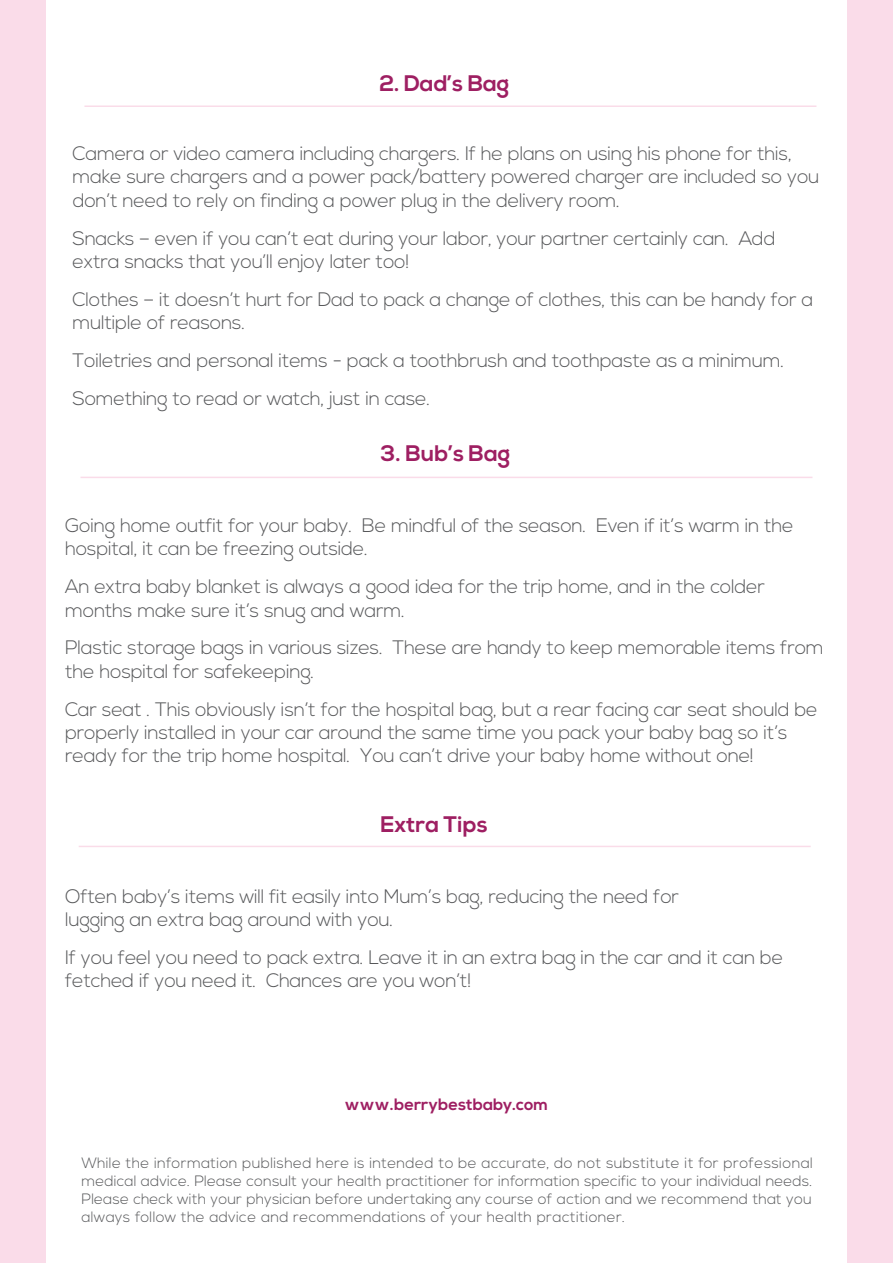
<style>
.page{position:relative;width:893px;height:1263px;background:#fff}
.page>*{position:absolute;margin:0;border:0;box-sizing:border-box;transform-origin:0 0}
.t1{font:700 22.5px "Nexa";color:#9e1f62}
.t2{font:300 19.5px/23.4px "Nexa";letter-spacing:-.015em;color:#57585a}
.t3{font:700 16.5px "Nexa";color:#9e1f62}
.t4{font:300 15px/18px "Nexa";letter-spacing:.02em;color:#57585a;text-align:justify}
</style>
<div class="page">
<div style="left:0;top:0;width:45px;height:1263px;background:#fadce9"></div>
<div style="left:848px;top:0;width:45px;height:1263px;background:#fadce9"></div>
<hr style="left:84px;top:105px;width:732px;height:2px;background:#fadce9">
<hr style="left:80px;top:477px;width:732px;height:1px;background:#fadce9">
<hr style="left:79px;top:846px;width:732px;height:1px;background:#fadce9">
<p class="t1" style="left:379px;top:70px;width:131px">2. Dad’s Bag</p>
<p class="t2" style="left:73px;top:142px;width:748px">Camera or video camera including chargers. If he plans on using his phone for this, make sure chargers and a power pack/battery powered charger are included so you don’t need to rely on finding a power plug in the delivery room.</p>
<p class="t2" style="left:73px;top:227px;width:704px">Snacks – even if you can’t eat during your labor, your partner certainly can. Add extra snacks that you’ll enjoy later too!</p>
<p class="t2" style="left:73px;top:288px;width:742px">Clothes – it doesn’t hurt for Dad to pack a change of clothes, this can be handy for a multiple of reasons.</p>
<p class="t2" style="left:73px;top:342px;width:713px;line-height:37.8px">Toiletries and personal items - pack a toothbrush and toothpaste as a minimum.<br>Something to read or watch, just in case.</p>
<p class="t1" style="left:381px;top:440px;width:131px">3. Bub’s Bag</p>
<p class="t2" style="left:65px;top:514px;width:730px">Going home outfit for your baby. Be mindful of the season. Even if it’s warm in the hospital, it can be freezing outside.</p>
<p class="t2" style="left:65px;top:576px;width:701px">An extra baby blanket is always a good idea for the trip home, and in the colder months make sure it’s snug and warm.</p>
<p class="t2" style="left:65px;top:637px;width:760px">Plastic storage bags in various sizes. These are handy to keep memorable items from the hospital for safekeeping.</p>
<p class="t2" style="left:65px;top:698px;width:754px">Car seat . This obviously isn’t for the hospital bag, but a rear facing car seat should be properly installed in your car around the same time you pack your baby bag so it’s ready for the trip home hospital. You can’t drive your baby home without one!</p>
<p class="t1" style="left:381px;top:811px;width:109px">Extra Tips</p>
<p class="t2" style="left:65px;top:885px;width:615px">Often baby’s items will fit easily into Mum’s bag, reducing the need for lugging an extra bag around with you.</p>
<p class="t2" style="left:65px;top:946px;width:720px">If you feel you need to pack extra. Leave it in an extra bag in the car and it can be fetched if you need it. Chances are you won’t!</p>
<p class="t3" style="left:345px;top:1095px;width:205px">www.berrybestbaby.com</p>
<p class="t4" style="left:81px;top:1154px;width:733px">While the information published here is intended to be accurate, do not substitute it for professional medical advice. Please consult your health practitioner for information specific to your individual needs.<br>Please check with your physician before undertaking any course of action and we recommend that you always follow the advice and recommendations of your health practitioner.</p>
</div>
